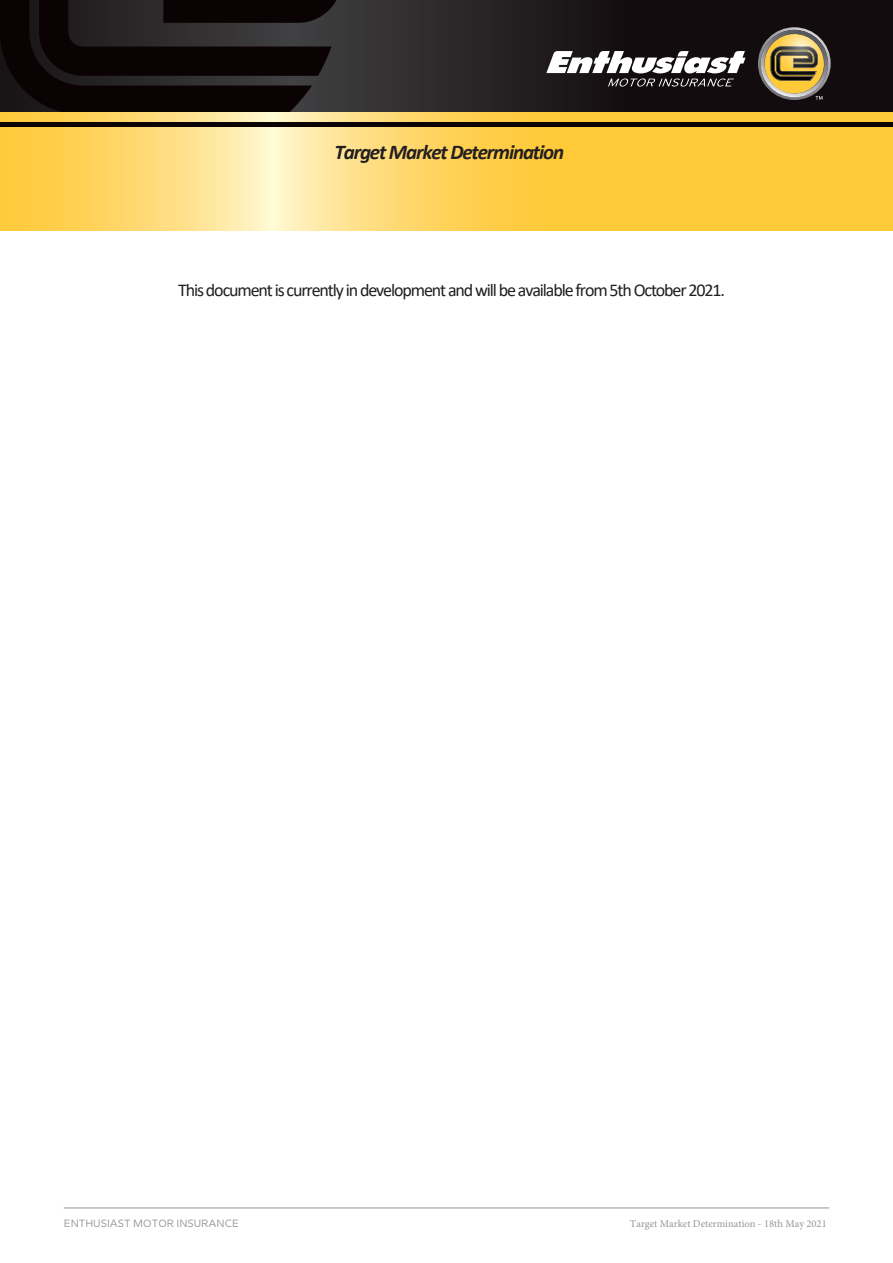
<style>
.page{position:relative;width:893px;height:1263px;background:#fff}
.page>*{position:absolute;margin:0;border:0;box-sizing:border-box;transform-origin:0 0}
.t1{font:italic 700 21px "Calibri";letter-spacing:-.055em;color:#231f20}
.t2{font:18px "Calibri";letter-spacing:-.06em;color:#221f20}
.t3{font:10.5px "Minion Pro";color:#939598}
.t4{font:10.5px "Milliard";color:#939598}
</style>
<div class="page">
<svg style="left:342px;top:0;width:551px;height:113px;background:#221c1c"></svg>
<svg style="left:0;top:0;width:342px;height:113px;background:#1a1414"></svg>
<div style="left:0;top:121px;width:893px;height:6px;background:#0a0203"></div>
<svg style="left:0;top:113px;width:893px;height:8px;background:#ffd45e"></svg>
<svg style="left:758px;top:27px;width:73px;height:73px;background:#85754f"></svg>
<svg style="left:546px;top:51px;width:199px;height:36px"></svg>
<hr style="left:64px;top:1208px;width:765px;height:1px;background:#939598">
<svg style="left:0;top:127px;width:893px;height:104px;background:#ffd45e"></svg>
<p class="t1" style="left:334px;top:137px;width:231px">Target Market Determination</p>
<p class="t2" style="left:178px;top:278px;width:548px">This document is currently in development and will be available from 5th October 2021.</p>
<p class="t4" style="left:64px;top:1216px;width:177px">ENTHUSIAST MOTOR INSURANCE</p>
<p class="t3" style="left:630px;top:1216px;width:198px">Target Market Determination - 18th May 2021</p>
</div>
